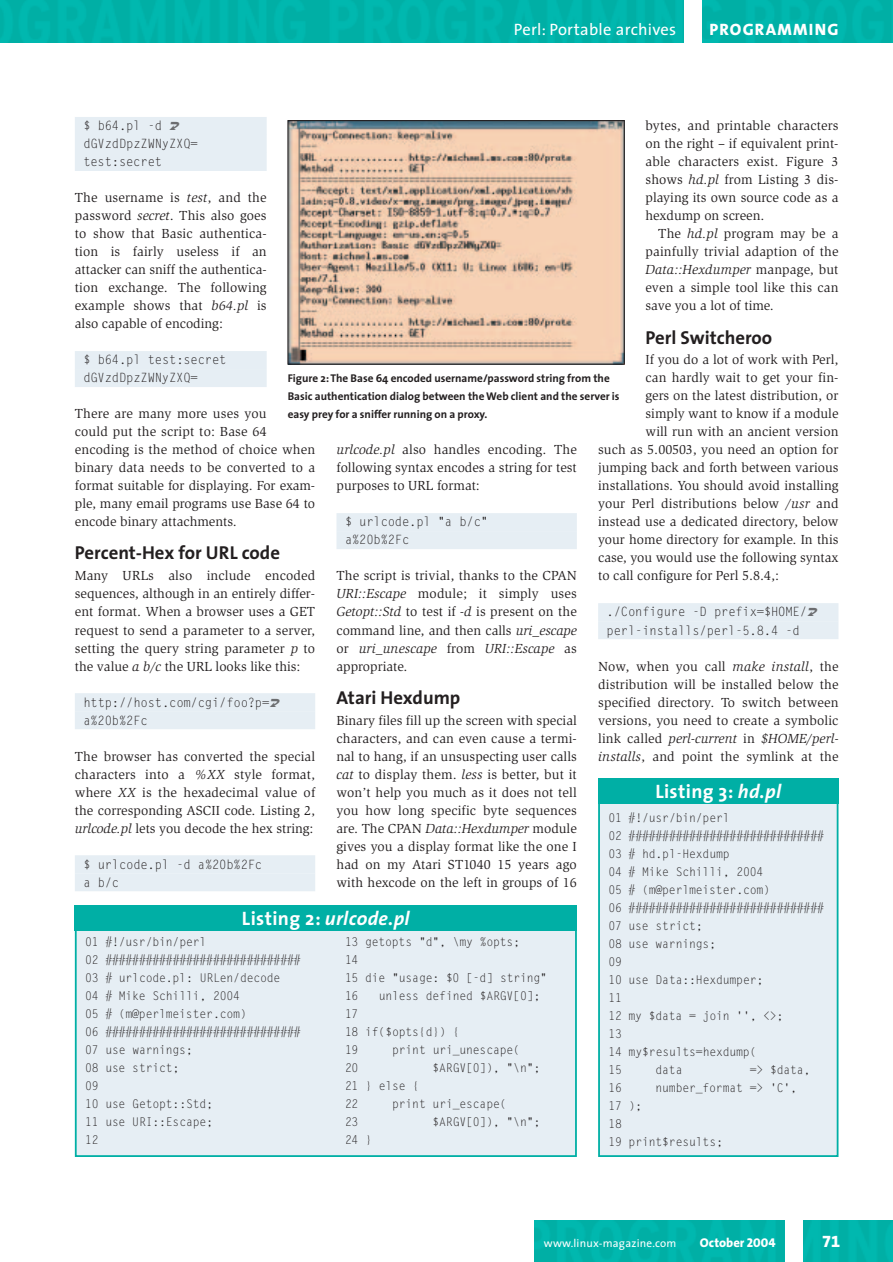
<style>
.page{position:relative;width:893px;height:1262px;background:#fff}
.page>*{position:absolute;margin:0;border:0;box-sizing:border-box;transform-origin:0 0}
.t1{font:italic 700 19.5px "The Sans";letter-spacing:.02em;color:#fff}
.t2{font:700 19.5px "The Sans";letter-spacing:.02em;color:#fff}
.t3{font:700 18.75px "The Sans";color:#231f20}
.t4{font:16.5px "The Sans";letter-spacing:.02em;color:#fff}
.t5{font:16.5px "The Sans Extra Bold Caps";letter-spacing:.07em;color:#fff}
.t6{font:16.5px "The Sans Extra Bold Expert";color:#fff}
.t7{font:13.5px/18px "Slimbach";color:#231f20;text-align:justify}
.t8{font:12.75px/18px "Gothic Looser";letter-spacing:-.015em;color:#231f20;scale:.96 1}
.t9{font:800 12.75px "The Sans";color:#fff}
.t10{font:12px/18px "Gothic Looser";letter-spacing:-.02em;color:#231f20;scale:.96 1}
.t11{font:700 11.25px/18px "The Sans";color:#231f20}
.t12{font:11.25px "The Sans";letter-spacing:.02em;color:#fff}
.s1{font-style:italic}
.s2{font-style:normal}
.s3{font-family:"The Sans Extra Bold Caps";font-weight:400}
</style>
<div class="page">
<div style="left:75px;top:117px;width:192px;height:18px;background:#e6eef4"></div>
<div style="left:75px;top:135px;width:192px;height:18px;background:#e6eef4"></div>
<div style="left:75px;top:153px;width:192px;height:18px;background:#e6eef4"></div>
<div style="left:75px;top:351px;width:192px;height:18px;background:#e6eef4"></div>
<div style="left:75px;top:369px;width:192px;height:18px;background:#e6eef4"></div>
<div style="left:75px;top:693px;width:240px;height:18px;background:#e6eef4"></div>
<div style="left:75px;top:711px;width:240px;height:18px;background:#e6eef4"></div>
<div style="left:75px;top:855px;width:240px;height:18px;background:#e6eef4"></div>
<div style="left:75px;top:873px;width:240px;height:18px;background:#e6eef4"></div>
<div style="left:336px;top:513px;width:241px;height:18px;background:#e6eef4"></div>
<div style="left:336px;top:531px;width:241px;height:18px;background:#e6eef4"></div>
<div style="left:598px;top:603px;width:240px;height:18px;background:#e6eef4"></div>
<div style="left:598px;top:621px;width:240px;height:18px;background:#e6eef4"></div>
<div style="left:534px;top:1220px;width:358px;height:41px;background:#00b4aa"></div>
<div style="left:785px;top:1220px;width:17px;height:41px;background:#fff"></div>
<div style="left:0;top:0;width:892px;height:43px;background:#00b3aa"></div>
<div style="left:684px;top:0;width:17px;height:43px;background:#fff"></div>
<img style="left:290px;top:122px;width:332px;height:240px">
<div style="left:288px;top:120px;width:336px;height:244px;border:1px solid #231f20"></div>
<div style="left:76px;top:918px;width:500px;height:238px;background:#e6eef4"></div>
<div style="left:75px;top:917px;width:502px;height:240px;border:2px solid #00afa5"></div>
<div style="left:75px;top:905px;width:502px;height:25px;background:#00afa5"></div>
<div style="left:599px;top:792px;width:238px;height:364px;background:#e6eef4"></div>
<div style="left:598px;top:791px;width:240px;height:366px;border:2px solid #00afa5"></div>
<div style="left:598px;top:778px;width:240px;height:26px;background:#00afa5"></div>
<p class="t4" style="left:513px;top:23px;width:164px">Perl: Portable archives</p>
<p class="t5" style="left:709px;top:20px;width:131px">PROGRAMMING</p>
<p class="t7" style="left:645px;top:118px;width:194px">bytes, and printable characters on the right – if equivalent print&shy;able characters exist. Figure 3 shows <span class="s1">hd.pl</span> from Listing 3 dis&shy;playing its own source code as a hexdump on screen.</p>
<p class="t7" style="left:645px;top:226px;width:194px;text-indent:13px">The <span class="s1">hd.pl</span> program may be a painfully trivial adaption of the <span class="s1">Data::Hexdumper</span> manpage, but even a simple tool like this can save you a lot of time.</p>
<h2 class="t3" style="left:645px;top:331px;width:128px">Perl Switcheroo</h2>
<p class="t7" style="left:645px;top:352px;width:194px">If you do a lot of work with Perl,</p>
<p class="t7" style="left:645px;top:370px;width:194px">can hardly wait to get your fin-</p>
<p class="t7" style="left:645px;top:388px;width:194px">gers on the latest distribution, or</p>
<p class="t7" style="left:645px;top:406px;width:194px">simply want to know if a module</p>
<p class="t7" style="left:645px;top:424px;width:194px">will run with an ancient version</p>
<p class="t7" style="left:598px;top:442px;width:242px">such as 5.00503, you need an option for</p>
<p class="t7" style="left:598px;top:460px;width:242px">jumping back and forth between various</p>
<p class="t7" style="left:598px;top:478px;width:242px">installations. You should avoid installing</p>
<p class="t7" style="left:598px;top:496px;width:242px">your Perl distributions below <span class="s1">/usr</span> and</p>
<p class="t7" style="left:598px;top:514px;width:242px">instead use a dedicated directory, below</p>
<p class="t7" style="left:598px;top:532px;width:242px">your home directory for example. In this</p>
<p class="t7" style="left:598px;top:550px;width:242px">case, you would use the following syntax</p>
<p class="t7" style="left:598px;top:568px;width:182px">to call configure for Perl 5.8.4,:</p>
<p class="t8" style="left:606px;top:604px;width:210px">./Configure -D prefix=$HOME/ perl-installs/perl-5.8.4 -d</p>
<p class="t7" style="left:598px;top:658px;width:242px">Now, when you call <span class="s1">make install</span>, the distribution will be installed below the specified directory. To switch between versions, you need to create a symbolic link called <span class="s1">perl-current</span> in <span class="s1">$HOME/perl&shy;installs</span>, and point the symlink at the</p>
<p class="t8" style="left:83px;top:118px;width:121px">$ b64.pl -d dGVzdDpzZWNyZXQ= test:secret</p>
<p class="t7" style="left:75px;top:190px;width:193px">The username is <span class="s1">test</span>, and the password <span class="s1">secret</span>. This also goes to show that Basic authentica&shy;tion is fairly useless if an attacker can sniff the authentica&shy;tion exchange. The following example shows that <span class="s1">b64.pl</span> is also capable of encoding:</p>
<p class="t8" style="left:83px;top:352px;width:151px">$ b64.pl test:secret dGVzdDpzZWNyZXQ=</p>
<p class="t7" style="left:75px;top:406px;width:242px;text-align:left">There are many more uses you<br>could put the script to: Base 64 encoding is the method of choice when binary data needs to be converted to a format suitable for displaying. For exam&shy;ple, many email programs use Base 64 to encode binary attachments.</p>
<h2 class="t3" style="left:75px;top:546px;width:207px">Percent-Hex for URL code</h2>
<p class="t7" style="left:75px;top:568px;width:242px">Many URLs also include encoded sequences, although in an entirely differ&shy;ent format. When a browser uses a GET request to send a parameter to a server, setting the query string parameter <span class="s1">p</span> to the value <span class="s1">a b/c</span> the URL looks like this:</p>
<p class="t8" style="left:83px;top:694px;width:195px">http://host.com/cgi/foo?p= a%20b%2Fc</p>
<p class="t7" style="left:75px;top:748px;width:242px">The browser has converted the special characters into a <span class="s1">%XX</span> style format, where <span class="s1">XX</span> is the hexadecimal value of the corresponding ASCII code. Listing 2, <span class="s1">urlcode.pl</span> lets you decode the hex string:</p>
<p class="t8" style="left:83px;top:856px;width:188px">$ urlcode.pl -d a%20b%2Fc a b/c</p>
<p class="t11" style="left:288px;top:371px;width:333px">Figure 2: The Base 64 encoded username/password string from the<br>Basic authentication dialog between the Web client and the server is easy prey for a sniffer running on a proxy.</p>
<p class="t7" style="left:336px;top:442px;width:242px"><span class="s1">urlcode.pl</span> also handles encoding. The following syntax encodes a string for test purposes to URL format:</p>
<p class="t8" style="left:345px;top:514px;width:151px">$ urlcode.pl "a b/c" a%20b%2Fc</p>
<p class="t7" style="left:336px;top:568px;width:242px">The script is trivial, thanks to the CPAN <span class="s1">URI::Escape</span> module; it simply uses <span class="s1">Getopt::Std</span> to test if <span class="s1">-d</span> is present on the command line, and then calls <span class="s1">uri_escape </span>or <span class="s1">uri_unescape</span> from <span class="s1">URI::Escape</span> as appropriate.</p>
<h2 class="t3" style="left:336px;top:691px;width:125px">Atari Hexdump</h2>
<p class="t7" style="left:336px;top:712px;width:242px">Binary files fill up the screen with special characters, and can even cause a termi&shy;nal to hang, if an unsuspecting user calls <span class="s1">cat</span> to display them. <span class="s1">less</span> is better, but it won’t help you much as it does not tell you how long specific byte sequences are. The CPAN <span class="s1">Data::Hexdumper</span> module gives you a display format like the one I had on my Atari ST1040 15 years ago with hexcode on the left in groups of 16</p>
<h1 class="t2" style="left:655px;top:784px;width:127px">Listing 3: <span class="s1">hd.pl</span></h1>
<p class="t10" style="left:608px;top:809px;width:226px">01 #!/usr/bin/perl<br>02 #############################<br>03 # hd.pl-Hexdump<br>04 # Mike Schilli, 2004<br>05 # (m@perlmeister.com)<br>06 #############################<br>07 use strict;<br>08 use warnings;<br>09<br>10 use Data::Hexdumper;<br>11<br>12 my $data = join '', &lt;&gt;;<br>13<br>14 my$results=hexdump(<br>15</p>
<h1 class="t1" style="left:242px;top:911px;width:169px"><span class="s2">Listing 2:</span> urlcode.pl</h1>
<p class="t10" style="left:85px;top:933px;width:226px">01 #!/usr/bin/perl<br>02 #############################<br>03 # urlcode.pl: URLen/decode<br>04 # Mike Schilli, 2004<br>05 # (m@perlmeister.com)<br>06 #############################<br>07 use warnings;<br>08 use strict;<br>09<br>10 use Getopt::Std;<br>11 use URI::Escape;<br>12</p>
<p class="t10" style="left:345px;top:933px;width:212px">13 getopts "d", \my %opts;<br>14<br>15 die "usage: $0 [-d] string"<br>16</p>
<p class="t10" style="left:378px;top:987px;width:170px">unless defined $ARGV[0];</p>
<p class="t10" style="left:345px;top:1005px;width:121px">17<br>18 if($opts{d}) {<br>19</p>
<p class="t10" style="left:392px;top:1041px;width:135px">print uri_unescape(</p>
<p class="t10" style="left:345px;top:1059px;width:16px">20</p>
<p class="t10" style="left:432px;top:1059px;width:114px">$ARGV[0]), "\n";</p>
<p class="t10" style="left:345px;top:1077px;width:79px">21 } else {<br>22</p>
<p class="t10" style="left:655px;top:1061px;width:30px">data</p>
<p class="t10" style="left:750px;top:1061px;width:65px">=&gt; $data,</p>
<p class="t10" style="left:608px;top:1079px;width:16px">16</p>
<p class="t10" style="left:655px;top:1079px;width:149px">number_format =&gt; 'C',</p>
<p class="t10" style="left:608px;top:1097px;width:121px">17 );<br>18<br>19 print$results;</p>
<p class="t10" style="left:392px;top:1095px;width:121px">print uri_escape(</p>
<p class="t10" style="left:345px;top:1113px;width:16px">23</p>
<p class="t10" style="left:432px;top:1113px;width:114px">$ARGV[0]), "\n";</p>
<p class="t10" style="left:345px;top:1131px;width:30px">24 }</p>
<p class="t12" style="left:543px;top:1238px;width:134px">www.linux-magazine.com</p>
<p class="t9" style="left:700px;top:1237px;width:77px">October <span class="s3">2004</span></p>
<p class="t6" style="left:822px;top:1231px;width:20px">71</p>
</div>
